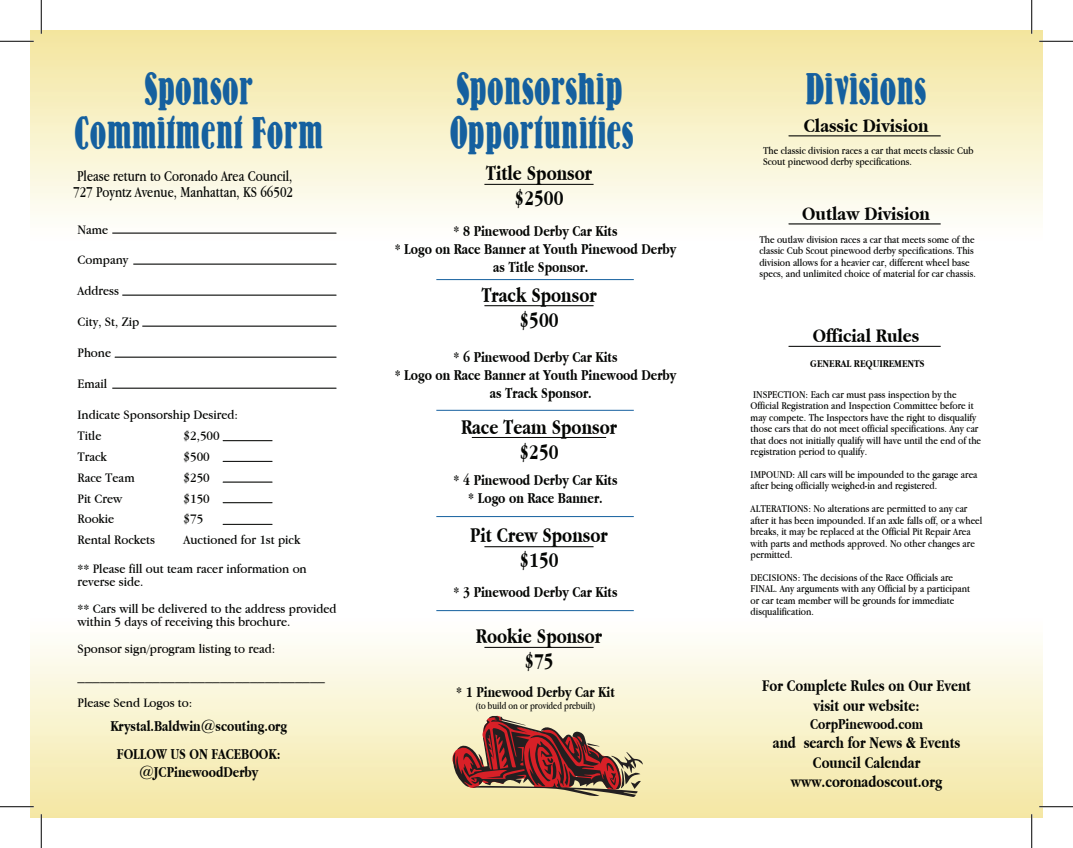
<style>
.page{position:relative;width:1073px;height:848px;background:#fff}
.page>*{position:absolute;margin:0;border:0;box-sizing:border-box;transform-origin:0 0}
.t1{font:900 42.5px/43.5px "Wooden Nickel";letter-spacing:.02em;color:#15609f;text-align:center;scale:.58 1}
.t2{font:700 21.88px/25px "Apple Garamond";color:#040503;text-align:center;scale:.95 1}
.t3{font:700 20px "Apple Garamond";color:#040503;scale:1.04 1}
.t4{font:700 17.12px/19.5px "Apple Garamond";color:#040503;text-align:center;scale:.95 1}
.t5{font:700 15.75px/28px "Apple Garamond";color:#040503;text-align:center;scale:.95 1}
.t6{font:15.75px/16px "Apple Garamond";color:#040503;scale:.95 1}
.t7{font:13.5px/26.8px "Apple Garamond";color:#040503;scale:1.11 1}
.t8{font:10.88px/11.4px "Apple Garamond";color:#040503;scale:1.04 1}
.t9{font:700 10.88px "Apple Garamond";color:#040503;scale:1.04 1}
.t10{font:10.5px "Apple Garamond";color:#040503;scale:.95 1}
</style>
<div class="page">
<div style="left:30px;top:30px;width:1012px;height:277px;background:linear-gradient(to bottom,#f4e8a3,#fff)"></div>
<div style="left:30px;top:551px;width:1012px;height:267px;background:linear-gradient(to bottom,#fff,#f4e9a9)"></div>
<hr style="left:223px;top:440px;width:49px;height:1px;background:#040503">
<hr style="left:223px;top:461px;width:49px;height:1px;background:#040503">
<hr style="left:223px;top:481px;width:49px;height:1px;background:#040503">
<hr style="left:223px;top:502px;width:49px;height:1px;background:#040503">
<hr style="left:223px;top:524px;width:49px;height:1px;background:#040503">
<hr style="left:112px;top:233px;width:224px;height:1px;background:#040503">
<hr style="left:133px;top:264px;width:203px;height:1px;background:#040503">
<hr style="left:122px;top:295px;width:214px;height:1px;background:#040503">
<hr style="left:142px;top:326px;width:194px;height:1px;background:#040503">
<hr style="left:115px;top:357px;width:221px;height:1px;background:#040503">
<hr style="left:112px;top:388px;width:224px;height:1px;background:#040503">
<hr style="left:484px;top:184px;width:109px;height:1px;background:#040503">
<hr style="left:788px;top:136px;width:152px;height:1px;background:#040503">
<hr style="left:788px;top:224px;width:152px;height:1px;background:#040503">
<hr style="left:788px;top:346px;width:152px;height:1px;background:#040503">
<hr style="left:484px;top:305px;width:109px;height:1px;background:#040503">
<hr style="left:472px;top:437px;width:134px;height:1px;background:#040503">
<hr style="left:484px;top:546px;width:109px;height:1px;background:#040503">
<hr style="left:484px;top:647px;width:109px;height:1px;background:#040503">
<svg style="left:450px;top:714px;width:193px;height:91px;background:#b68972"></svg>
<hr style="left:436px;top:279px;width:198px;height:1px;background:#15609f">
<hr style="left:436px;top:410px;width:198px;height:1px;background:#15609f">
<hr style="left:436px;top:516px;width:198px;height:1px;background:#15609f">
<hr style="left:436px;top:610px;width:198px;height:1px;background:#15609f">
<hr style="left:0;top:40px;width:34px;height:2px;background:#fff">
<hr style="left:1039px;top:40px;width:33px;height:2px;background:#fff">
<hr style="left:0;top:805px;width:34px;height:2px;background:#fff">
<hr style="left:1039px;top:805px;width:33px;height:2px;background:#fff">
<hr style="left:40px;top:0;width:2px;height:34px;background:#fff">
<hr style="left:40px;top:814px;width:2px;height:34px;background:#fff">
<hr style="left:1030px;top:0;width:2px;height:34px;background:#fff">
<hr style="left:1030px;top:814px;width:2px;height:34px;background:#fff">
<hr style="left:0;top:41px;width:34px;height:1px;background:#000">
<hr style="left:1039px;top:41px;width:33px;height:1px;background:#000">
<hr style="left:0;top:806px;width:34px;height:1px;background:#000">
<hr style="left:1039px;top:806px;width:33px;height:1px;background:#000">
<hr style="left:41px;top:0;width:1px;height:34px;background:#000">
<hr style="left:41px;top:814px;width:1px;height:34px;background:#000">
<hr style="left:1031px;top:0;width:1px;height:34px;background:#000">
<hr style="left:1031px;top:814px;width:1px;height:34px;background:#000">
<h1 class="t1" style="left:74px;top:66px;width:437px">Sponsor<br>Commitment Form·</h1>
<h1 class="t1" style="left:450px;top:66px;width:317px;text-align:left">Sponsorship<br>Opportunities</h1>
<h1 class="t1" style="left:805px;top:66px;width:209px">Divisions</h1>
<h3 class="t3" style="left:803px;top:114px;width:122px">Classic Division</h3>
<p class="t8" style="left:763px;top:144px;width:204px">The classic division races a car that meets classic Cub<br>Scout pinewood derby specifications.</p>
<h2 class="t2" style="left:486px;top:160px;width:113px">Title Sponsor $2500</h2>
<h3 class="t5" style="left:453px;top:217px;width:174px">* 8 Pinewood Derby Car Kits</h3>
<h3 class="t5" style="left:395px;top:235px;width:298px">* Logo on Race Banner at Youth Pinewood Derby</h3>
<h3 class="t5" style="left:493px;top:253px;width:102px">as Title Sponsor.</h3>
<h3 class="t6" style="left:73px;top:167px;width:233px">Please return to Coronado Area Council,<br>727 Poyntz Avenue, Manhattan, KS 66502</h3>
<p class="t7" style="left:78px;top:215px;width:29px">Name</p>
<p class="t7" style="left:78px;top:246px;width:47px">Company</p>
<p class="t7" style="left:78px;top:277px;width:39px">Address</p>
<p class="t7" style="left:78px;top:308px;width:57px">City, St, Zip</p>
<p class="t7" style="left:78px;top:339px;width:32px">Phone</p>
<p class="t7" style="left:78px;top:370px;width:28px">Email</p>
<p class="t7" style="left:78px;top:404px;width:146px;line-height:20.9px">Indicate Sponsorship Desired:<br>Title</p>
<h3 class="t3" style="left:802px;top:202px;width:124px">Outlaw Division</h3>
<p class="t8" style="left:759px;top:233px;width:210px">The outlaw division races a car that meets some of the classic Cub Scout pinewood derby specifications. This division allows for a heavier car, different wheel base specs, and unlimited choice of material for car chassis.</p>
<h2 class="t2" style="left:481px;top:283px;width:123px">Track Sponsor $500</h2>
<h3 class="t3" style="left:812px;top:324px;width:104px">Official Rules</h3>
<h3 class="t5" style="left:453px;top:342px;width:174px">* 6 Pinewood Derby Car Kits</h3>
<h3 class="t5" style="left:395px;top:360px;width:298px">* Logo on Race Banner at Youth Pinewood Derby</h3>
<h3 class="t5" style="left:490px;top:378px;width:109px">as Track Sponsor.</h3>
<p class="t9" style="left:810px;top:357px;width:111px">GENERAL REQUIREMENTS</p>
<p class="t8" style="left:750px;top:388px;width:223px">INSPECTION: Each car must pass inspection by the Official Registration and Inspection Committee before it may compete. The Inspectors have the right to disqualify those cars that do not meet official specifications. Any car that does not initially qualify will have until the end of the registration period to qualify.</p>
<p class="t8" style="left:750px;top:468px;width:220px">IMPOUND: All cars will be impounded to the garage area after being officially weighed-in and registered.</p>
<p class="t8" style="left:750px;top:503px;width:224px">ALTERATIONS: No alterations are permitted to any car after it has been impounded. If an axle falls off, or a wheel breaks, it may be replaced at the Official Pit Repair Area with parts and methods approved. No other changes are permitted.</p>
<p class="t8" style="left:750px;top:571px;width:212px">DECISIONS: The decisions of the Race Officials are FINAL. Any arguments with any Official by a participant or car team member will be grounds for immediate disqualification.</p>
<h2 class="t2" style="left:461px;top:414px;width:166px">Race Team Sponsor $250</h2>
<p class="t7" style="left:184px;top:422px;width:34px">$2,500</p>
<p class="t7" style="left:78px;top:443px;width:28px">Track</p>
<p class="t7" style="left:184px;top:443px;width:25px">$500</p>
<p class="t7" style="left:78px;top:463px;width:53px">Race Team</p>
<p class="t7" style="left:184px;top:463px;width:25px">$250</p>
<p class="t7" style="left:78px;top:484px;width:42px">Pit Crew</p>
<p class="t7" style="left:184px;top:484px;width:25px">$150</p>
<p class="t7" style="left:78px;top:505px;width:35px">Rookie</p>
<p class="t7" style="left:184px;top:505px;width:19px">$75</p>
<p class="t7" style="left:78px;top:526px;width:71px">Rental Rockets</p>
<h3 class="t5" style="left:453px;top:470px;width:174px;line-height:18px">* 4 Pinewood Derby Car Kits * Logo on Race Banner.</h3>
<h2 class="t2" style="left:470px;top:522px;width:146px">Pit Crew Sponsor $150</h2>
<p class="t7" style="left:78px;top:525px;width:208px;line-height:28.4px;text-indent:106px">Auctioned for 1st pick ** Please fill out team racer information on</p>
<p class="t7" style="left:78px;top:568px;width:235px">reverse side.<br>** Cars will be delivered to the address provided</p>
<p class="t7" style="left:78px;top:608px;width:224px">within 5 days of receiving this brochure.<br>Sponsor sign/program listing to read: _________________________________ Please Send Logos to:</p>
<h3 class="t5" style="left:453px;top:577px;width:174px">* 3 Pinewood Derby Car Kits</h3>
<h2 class="t2" style="left:476px;top:623px;width:134px">Rookie Sponsor $75</h2>
<h3 class="t5" style="left:456px;top:678px;width:168px">* 1 Pinewood Derby Car Kit</h3>
<p class="t10" style="left:475px;top:699px;width:128px">(to build on or provided prebuilt)</p>
<h3 class="t4" style="left:762px;top:676px;width:221px">For Complete Rules on Our Event visit our website:</h3>
<h3 class="t5" style="left:810px;top:709px;width:120px">CorpPinewood.com</h3>
<h3 class="t4" style="left:773px;top:733px;width:199px">and search for News &amp; Events<br>Council Calendar www.coronadoscout.org</h3>
<h3 class="t5" style="left:110px;top:711px;width:187px">Krystal.Baldwin@scouting.org<br>FOLLOW US ON FACEBOOK:</h3>
<h3 class="t5" style="left:139px;top:757px;width:127px">@JCPinewoodDerby</h3>
</div>
